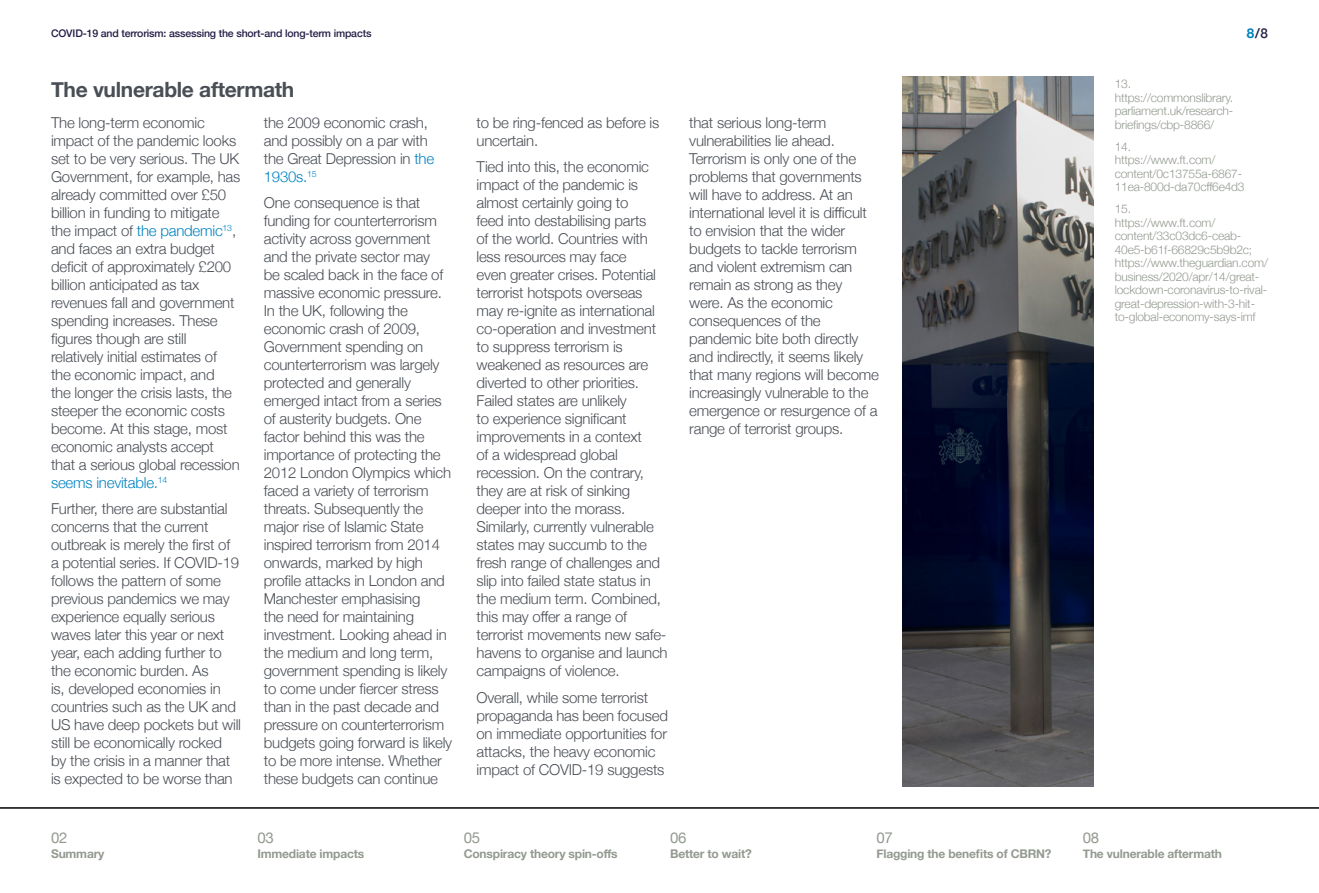
<style>
.page{position:relative;width:1319px;height:893px;background:#fff}
.page>*{position:absolute;margin:0;border:0;box-sizing:border-box;transform-origin:0 0}
.t1{font:700 21px "Helvetica Neue";letter-spacing:-.015em;color:#4a4f55}
.t2{font:300 15px/18px "Helvetica Neue";letter-spacing:-.015em;color:#4a4f55}
.t3{font:15px "Helvetica Neue";letter-spacing:-.015em;color:#939a90}
.t4{font:500 13.5px "Helvetica Neue";color:#231e46}
.t5{font:300 12px/13.5px "Helvetica Neue";letter-spacing:-.015em;color:#939a90}
.t6{font:700 12px "Helvetica Neue";letter-spacing:-.015em;color:#939a90}
.t7{font:500 10.5px "Helvetica Neue";letter-spacing:-.015em;color:#231e46}
.s1{font-weight:700;color:#0082c2}
.s2{color:#0082c2}
</style>
<div class="page">
<hr style="left:0;top:807px;width:1318px;height:2px;background:#000">
<img style="left:902px;top:77px;width:191px;height:710px">
<p class="t7" style="left:51px;top:25px;width:322px">COVID-19 and terrorism: assessing the short-and long-term impacts</p>
<p class="t4" style="left:1246px;top:23px;width:23px"><span class="s1">8</span>/8</p>
<h1 class="t1" style="left:51px;top:73px;width:245px">The vulnerable aftermath</h1>
<p class="t2" style="left:51px;top:112px;width:191px">The long-term economic impact of the pandemic looks set to be very serious. The UK<br>Government, for example, has already committed over £50 billion in funding to mitigate the impact of <span class="s2">the pandemic</span><sup>13</sup>, and faces an extra budget deficit of approximately £200 billion anticipated as tax revenues fall and government spending increases. These figures though are still relatively initial estimates of the economic impact, and<br>the longer the crisis lasts, the steeper the economic costs become. At this stage, most economic analysts accept that a serious global recession <span class="s2">seems inevitable.</span><sup>14</sup></p>
<p class="t2" style="left:51px;top:499px;width:191px">Further, there are substantial concerns that the current outbreak is merely the first of a potential series. If COVID-19 follows the pattern of some previous pandemics we may experience equally serious waves later this year or next year, each adding further to the economic burden. As<br>is, developed economies in countries such as the UK and<br>US have deep pockets but will still be economically rocked by the crisis in a manner that is expected to be worse than</p>
<p class="t2" style="left:264px;top:112px;width:172px">the 2009 economic crash, and possibly on a par with the Great Depression in <span class="s2">the<br>1930s.</span><sup>15</sup></p>
<p class="t2" style="left:264px;top:193px;width:190px">One consequence is that funding for counterterrorism activity across government and the private sector may<br>be scaled back in the face of massive economic pressure.<br>In the UK, following the economic crash of 2009,<br>Government spending on counterterrorism was largely protected and generally emerged intact from a series of austerity budgets. One factor behind this was the importance of protecting the<br>2012 London Olympics which faced a variety of terrorism threats. Subsequently the major rise of Islamic State inspired terrorism from 2014 onwards, marked by high profile attacks in London and<br>Manchester emphasising<br>the need for maintaining investment. Looking ahead in the medium and long term, government spending is likely to come under fiercer stress than in the past decade and pressure on counterterrorism budgets going forward is likely to be more intense. Whether these budgets can continue</p>
<p class="t2" style="left:476px;top:112px;width:184px">to be ring-fenced as before is uncertain.</p>
<p class="t2" style="left:476px;top:157px;width:192px">Tied into this, the economic impact of the pandemic is almost certainly going to<br>feed into destabilising parts<br>of the world. Countries with less resources may face<br>even greater crises. Potential terrorist hotspots overseas may re-ignite as international co-operation and investment to suppress terrorism is weakened as resources are diverted to other priorities.<br>Failed states are unlikely<br>to experience significant improvements in a context<br>of a widespread global recession. On the contrary, they are at risk of sinking deeper into the morass.<br>Similarly, currently vulnerable states may succumb to the fresh range of challenges and slip into failed state status in the medium term. Combined, this may offer a range of terrorist movements new safe&shy;havens to organise and launch campaigns of violence.</p>
<p class="t2" style="left:476px;top:687px;width:193px">Overall, while some terrorist propaganda has been focused on immediate opportunities for attacks, the heavy economic impact of COVID-19 suggests</p>
<p class="t2" style="left:689px;top:112px;width:191px">that serious long-term vulnerabilities lie ahead.<br>Terrorism is only one of the problems that governments will have to address. At an international level it is difficult to envision that the wider budgets to tackle terrorism and violent extremism can remain as strong as they were. As the economic consequences of the pandemic bite both directly and indirectly, it seems likely that many regions will become increasingly vulnerable to the emergence or resurgence of a range of terrorist groups.</p>
<p class="t3" style="left:51px;top:826px;width:18px">02</p>
<p class="t6" style="left:51px;top:844px;width:55px">Summary</p>
<p class="t3" style="left:257px;top:826px;width:18px">03</p>
<p class="t6" style="left:257px;top:844px;width:108px">Immediate impacts</p>
<p class="t3" style="left:463px;top:826px;width:18px">05</p>
<p class="t6" style="left:463px;top:844px;width:155px">Conspiracy theory spin-offs</p>
<p class="t3" style="left:670px;top:826px;width:18px">06</p>
<p class="t6" style="left:670px;top:844px;width:83px">Better to wait?</p>
<p class="t3" style="left:876px;top:826px;width:18px">07</p>
<p class="t6" style="left:876px;top:844px;width:176px">Flagging the benefits of CBRN?</p>
<p class="t5" style="left:1114px;top:76px;width:120px">13. https://commonslibrary. parliament.uk/research&shy;briefings/cbp-8866/</p>
<p class="t5" style="left:1114px;top:139px;width:131px">14.<br>https://www.ft.com/ content/0c13755a-6867-<br>11ea-800d-da70cff6e4d3</p>
<p class="t5" style="left:1114px;top:201px;width:155px">15.<br>https://www.ft.com/ content/33c03dc6-ceab-<br>40e5-b61f-66829c5b9b2c; https://www.theguardian.com/ business/2020/apr/14/great&shy;lockdown-coronavirus-to-rival&shy;great-depression-with-3-hit&shy;to-global-economy-says-imf</p>
<p class="t3" style="left:1082px;top:826px;width:18px">08</p>
<p class="t6" style="left:1082px;top:844px;width:140px">The vulnerable aftermath</p>
</div>
